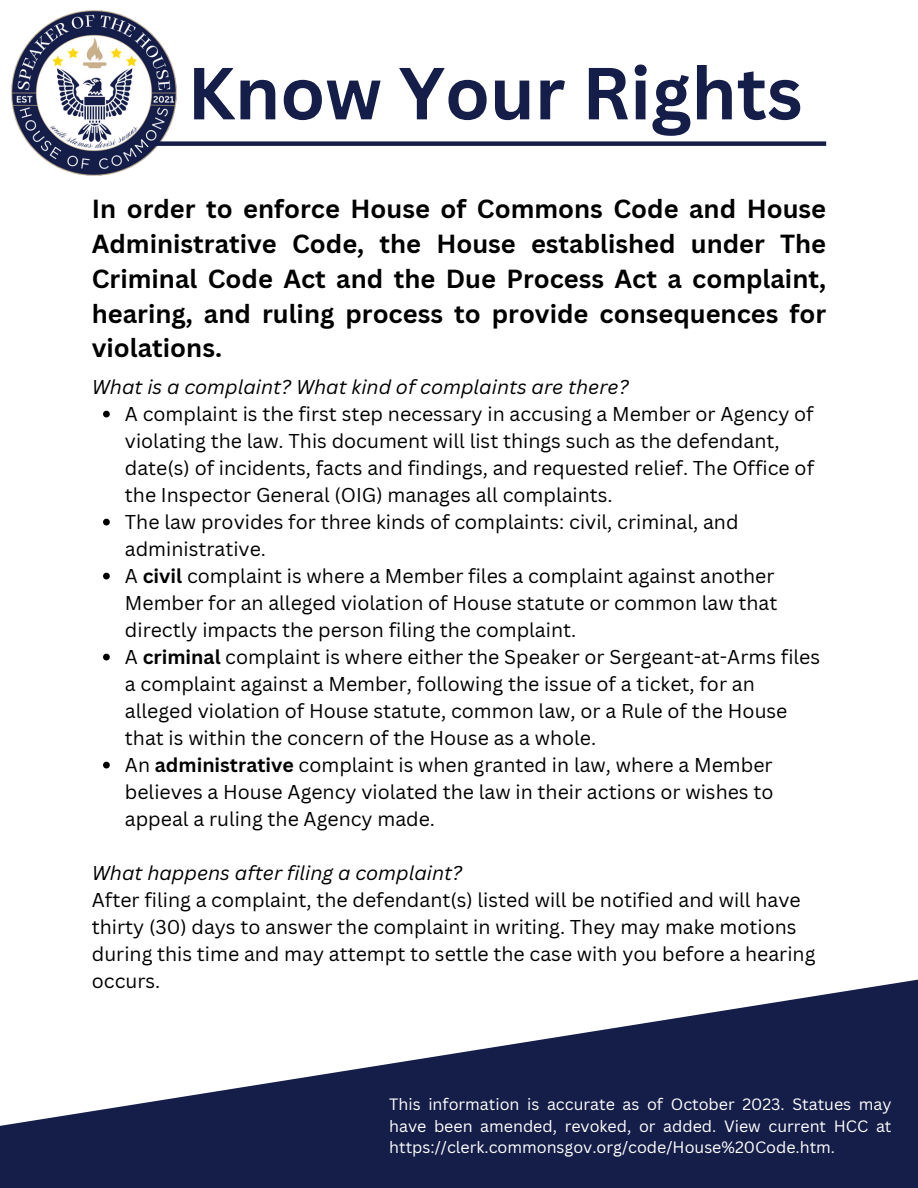
<style>
.page{position:relative;width:918px;height:1188px;background:#fff}
.page>*{position:absolute;margin:0;border:0;box-sizing:border-box;transform-origin:0 0}
.t1{font:700 72px "Canva Sans";color:#151e49}
.t2{font:700 25.5px/34.8px "Canva Sans";color:#000;text-align:justify}
.t3{font:19.5px/27px "Canva Sans";color:#000}
.t4{font:italic 19.5px "Canva Sans";color:#000}
.t5{font:16.05px/21.3px "Canva Sans";color:#fff;text-align:justify}
.s1{font-weight:700}
</style>
<div class="page">
<svg style="left:0;top:979px;width:918px;height:209px;fill:#151e49"></svg>
<img style="left:11px;top:10px;width:166px;height:166px">
<div style="left:153px;top:141px;width:673px;height:5px;background:#151e49"></div>
<svg style="left:103px;top:411px;width:7px;height:6px"></svg>
<svg style="left:103px;top:519px;width:7px;height:6px"></svg>
<svg style="left:103px;top:573px;width:7px;height:6px"></svg>
<svg style="left:103px;top:654px;width:7px;height:6px"></svg>
<svg style="left:103px;top:762px;width:7px;height:6px"></svg>
<p class="t1" style="left:187px;top:42px;width:617px">Know Your Rights</p>
<p class="t2" style="left:92px;top:191px;width:736px">In order to enforce House of Commons Code and House Administrative Code, the House established under The Criminal Code Act and the Due Process Act a complaint, hearing, and ruling process to provide consequences for violations.</p>
<p class="t4" style="left:92px;top:373px;width:539px">What is a complaint? What kind of complaints are there?</p>
<p class="t3" style="left:125px;top:400px;width:691px">A complaint is the first step necessary in accusing a Member or Agency of violating the law. This document will list things such as the defendant, date(s) of incidents, facts and findings, and requested relief. The Office of the Inspector General (OIG) manages all complaints.</p>
<p class="t3" style="left:125px;top:508px;width:615px">The law provides for three kinds of complaints: civil, criminal, and administrative.</p>
<p class="t3" style="left:125px;top:562px;width:654px">A <span class="s1">civil</span> complaint is where a Member files a complaint against another<br>Member for an alleged violation of House statute or common law that directly impacts the person filing the complaint.</p>
<p class="t3" style="left:125px;top:643px;width:697px">A <span class="s1">criminal</span> complaint is where either the Speaker or Sergeant-at-Arms files a complaint against a Member, following the issue of a ticket, for an alleged violation of House statute, common law, or a Rule of the House that is within the concern of the House as a whole.</p>
<p class="t3" style="left:125px;top:751px;width:650px;text-align:justify">An <span class="s1">administrative</span> complaint is when granted in law, where a Member believes a House Agency violated the law in their actions or wishes to appeal a ruling the Agency made.</p>
<p class="t4" style="left:92px;top:859px;width:372px">What happens after filing a complaint?</p>
<p class="t3" style="left:92px;top:886px;width:725px">After filing a complaint, the defendant(s) listed will be notified and will have thirty (30) days to answer the complaint in writing. They may make motions during this time and may attempt to settle the case with you before a hearing occurs.</p>
<p class="t5" style="left:389px;top:1093px;width:504px">This information is accurate as of October 2023. Statues may have been amended, revoked, or added. View current HCC at https://clerk.commonsgov.org/code/House%20Code.htm.</p>
</div>
